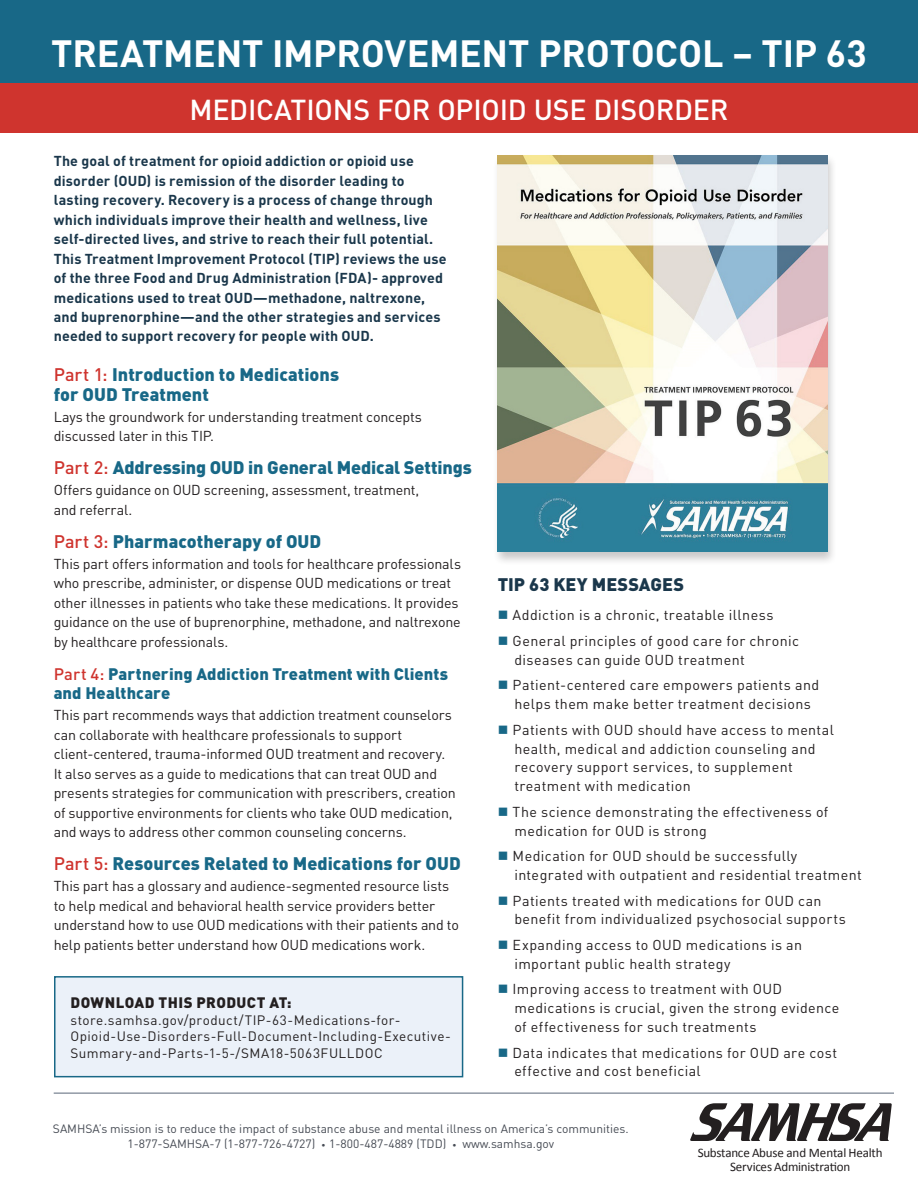
<style>
.page{position:relative;width:918px;height:1188px;background:#fff}
.page>*{position:absolute;margin:0;border:0;box-sizing:border-box;transform-origin:0 0}
.t1{font:700 37.5px "DIN";letter-spacing:-.005em;color:#fff}
.t2{font:500 28.5px "DIN";letter-spacing:-.005em;color:#fff}
.t3{font:900 18px/19.5px "DIN";color:#186887}
.t4{font:900 18px "DIN";color:#1a374b}
.t5{font:900 16.5px/19.5px "DIN";letter-spacing:.005em;color:#186887}
.t6{font:900 15px "DIN";letter-spacing:.025em;color:#231f20}
.t7{font:14.25px/19.5px "DIN";color:#231f20}
.t8{font:14.25px/18.8px "DIN";letter-spacing:.03em;color:#231f20}
.t9{font:700 14.25px/19.5px "DIN";letter-spacing:.01em;color:#1a374b}
.t10{font:14.25px/18.8px "DIN";letter-spacing:.025em;color:#231f20;text-align:center}
.t11{font:13.5px/16.5px "DIN";letter-spacing:.03em;color:#231f20}
.t12{font:13.05px/13px "Calibri";letter-spacing:-.02em;color:#231f20;text-align:center}
.t13{font:12px/15px "DIN";color:#464b54;text-align:center}
.s1{font-weight:500;color:#cf342e}
.s2{color:#186887}
.s3{font-family:"DIN Bold Alternate";font-size:8.25px}
</style>
<div class="page">
<div style="left:0;top:0;width:918px;height:92px;background:#186887"></div>
<div style="left:492px;top:154px;width:345px;height:412px;background:#231f20;opacity:.24"></div>
<img style="left:498px;top:155px;width:329px;height:397px">
<div style="left:55px;top:977px;width:408px;height:100px;background:#ebf1f9"></div>
<div style="left:54px;top:976px;width:409px;height:101px;border:2px solid #186887"></div>
<div style="left:0;top:84px;width:918px;height:49px;background:#cf342e"></div>
<hr style="left:54px;top:1092px;width:840px;height:2px;background:#919aa6">
<svg style="left:690px;top:1103px;width:202px;height:38px"></svg>
<h1 class="t1" style="left:51px;top:29px;width:817px">TREATMENT IMPROVEMENT PROTOCOL – TIP 63</h1>
<h2 class="t2" style="left:190px;top:92px;width:540px">MEDICATIONS FOR OPIOID USE DISORDER</h2>
<p class="t9" style="left:54px;top:151px;width:394px">The goal of treatment for opioid addiction or opioid use disorder (OUD) is remission of the disorder leading to lasting recovery. Recovery is a process of change through which individuals improve their health and wellness, live self-directed lives, and strive to reach their full potential.<br>This Treatment Improvement Protocol (TIP) reviews the use of the three Food and Drug Administration (FDA)- approved medications used to treat OUD—methadone, naltrexone, and buprenorphine—and the other strategies and services needed to support recovery for people with OUD.</p>
<p class="t3" style="left:54px;top:364px;width:287px"><span class="s1">Part 1:</span> Introduction to Medications for OUD Treatment</p>
<p class="t7" style="left:54px;top:407px;width:370px">Lays the groundwork for understanding treatment concepts discussed later in this TIP.</p>
<p class="t3" style="left:54px;top:457px;width:420px"><span class="s1">Part 2:</span> Addressing OUD in General Medical Settings</p>
<p class="t7" style="left:54px;top:480px;width:367px">Offers guidance on OUD screening, assessment, treatment, and referral.</p>
<p class="t3" style="left:54px;top:531px;width:269px"><span class="s1">Part 3:</span> Pharmacotherapy of OUD</p>
<p class="t7" style="left:54px;top:554px;width:409px">This part offers information and tools for healthcare professionals who prescribe, administer, or dispense OUD medications or treat other illnesses in patients who take these medications. It provides guidance on the use of buprenorphine, methadone, and naltrexone by healthcare professionals.</p>
<p class="t5" style="left:54px;top:663px;width:396px"><span class="s1">Part 4:</span> Partnering Addiction Treatment with Clients and Healthcare</p>
<p class="t7" style="left:54px;top:705px;width:404px">This part recommends ways that addiction treatment counselors can collaborate with healthcare professionals to support client-centered, trauma-informed OUD treatment and recovery.<br>It also serves as a guide to medications that can treat OUD and presents strategies for communication with prescribers, creation of supportive environments for clients who take OUD medication, and ways to address other common counseling concerns.</p>
<p class="t3" style="left:54px;top:853px;width:409px"><span class="s1">Part 5:</span> Resources Related to Medications for OUD</p>
<p class="t7" style="left:54px;top:876px;width:407px">This part has a glossary and audience-segmented resource lists to help medical and behavioral health service providers better understand how to use OUD medications with their patients and to help patients better understand how OUD medications work.</p>
<p class="t6" style="left:70px;top:993px;width:223px">DOWNLOAD THIS PRODUCT AT:</p>
<p class="t11" style="left:70px;top:1011px;width:382px">store.samhsa.gov/product/TIP-63-Medications-for-<br>Opioid-Use-Disorders-Full-Document-Including-Executive-<br>Summary-and-Parts-1-5-/SMA18-5063FULLDOC</p>
<p class="t4" style="left:498px;top:572px;width:188px">TIP 63 KEY MESSAGES</p>
<p class="t8" style="left:498px;top:606px;width:277px"><span class="s2">■</span> Addiction is a chronic, treatable illness</p>
<p class="t8" style="left:514px;top:631px;width:286px;text-indent:-17px"><span class="s2">■</span> General principles of good care for chronic diseases can guide OUD treatment</p>
<p class="t10" style="left:498px;top:676px;width:323px"><span class="s2">■</span> Patient-centered care empowers patients and helps them make better treatment decisions</p>
<p class="t8" style="left:514px;top:720px;width:321px;text-indent:-17px"><span class="s2">■</span> Patients with OUD should have access to mental health, medical and addiction counseling and recovery support services, to supplement treatment with medication</p>
<p class="t8" style="left:514px;top:802px;width:315px;text-indent:-17px"><span class="s2">■</span> The science demonstrating the effectiveness of medication for OUD is strong</p>
<p class="t10" style="left:514px;top:846px;width:349px;text-align:left;text-indent:-17px"><span class="s2">■</span> Medication for OUD should be successfully integrated with outpatient and residential treatment</p>
<p class="t8" style="left:514px;top:891px;width:333px;text-indent:-17px"><span class="s2">■</span> Patients treated with medications for OUD can benefit from individualized psychosocial supports</p>
<p class="t8" style="left:514px;top:935px;width:289px;text-indent:-17px"><span class="s2">■</span> Expanding access to OUD medications is an important public health strategy</p>
<p class="t8" style="left:514px;top:980px;width:327px;text-indent:-17px"><span class="s2">■</span> Improving access to treatment with OUD medications is crucial, given the strong evidence of effectiveness for such treatments</p>
<p class="t8" style="left:514px;top:1043px;width:324px;text-indent:-17px"><span class="s2">■</span> Data indicates that medications for OUD are cost effective and cost beneficial</p>
<p class="t13" style="left:53px;top:1121px;width:577px">SAMHSA’s mission is to reduce the impact of substance abuse and mental illness on America’s communities.<br>1-877-SAMHSA-7 (1-877-726-4727) <span class="s3">•</span> 1-800-487-4889 (TDD) <span class="s3">•</span> www.samhsa.gov</p>
<p class="t12" style="left:698px;top:1147px;width:186px">Substance Abuse and Mental Health<br>Services Administration</p>
</div>
